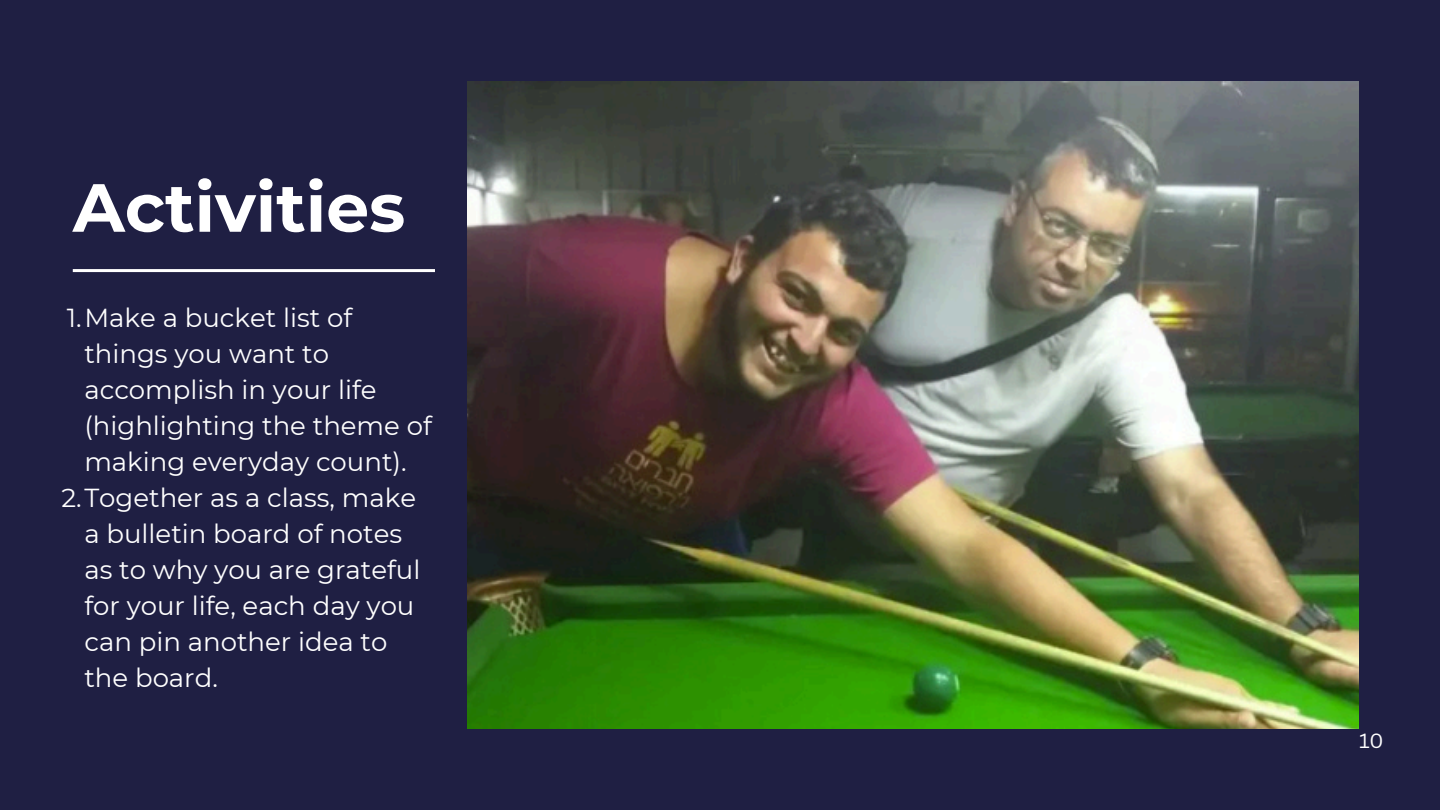
<style>
.page{position:relative;width:1440px;height:810px;background:#1f1f43}
.page>*{position:absolute;margin:0;border:0;box-sizing:border-box;transform-origin:0 0}
.t1{font:700 68px "Montserrat";color:#fff}
.t2{font:26px/36px "Montserrat";color:#fff}
.t3{font:20px "Canva Sans";color:#fff}
</style>
<div class="page">
<hr style="left:73px;top:269px;width:362px;height:3px;background:#fff">
<img style="left:468px;top:81px;width:891px;height:648px">
<h1 class="t1" style="left:73px;top:166px;width:334px">Activities</h1>
<p class="t2" style="left:84px;top:299px;width:349px;text-indent:-17px">1.Make a bucket list of things you want to accomplish in your life (highlighting the theme of making everyday count).</p>
<p class="t2" style="left:84px;top:479px;width:337px;text-indent:-23px">2.Together as a class, make a bulletin board of notes as to why you are grateful for your life, each day you can pin another idea to the board.</p>
<p class="t3" style="left:1359px;top:727px;width:26px">10</p>
</div>
